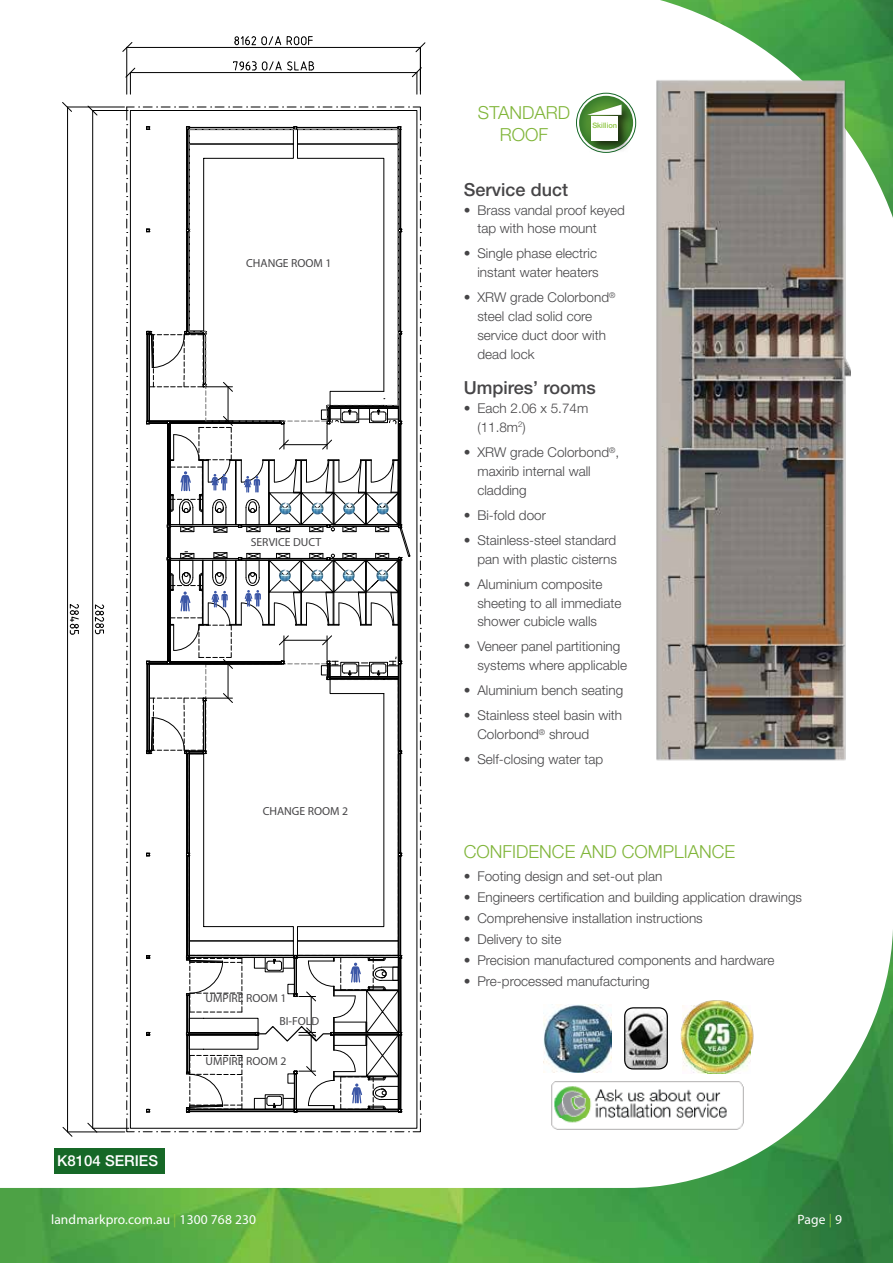
<style>
.page{position:relative;width:893px;height:1263px;background:#fff}
.page>*{position:absolute;margin:0;border:0;box-sizing:border-box;transform-origin:0 0}
.t1{font:300 18px/22px "Helvetica Neue";color:#80b539;text-align:center}
.t2{font:500 18px "Helvetica Neue";color:#464547}
.t3{font:500 15px "Helvetica Neue";color:#fff}
.t4{font:300 13.5px/18.8px "Helvetica Neue";color:#464547}
.t5{font:13.5px "Myriad Pro";letter-spacing:.01em;color:#fff}
.t6{font:11.7px "Myriad Pro";color:#464547}
.t7{font:500 7.5px "Helvetica Neue";color:#8dc63f}
.s1{color:#8dc63f}
</style>
<div class="page">
<img style="left:0;top:929px;width:893px;height:334px">
<img style="left:587px;top:0;width:306px;height:218px">
<hr style="left:130px;top:72px;width:287px;height:1px;background:#000">
<svg style="left:233px;top:61px;width:82px;height:10px"></svg>
<hr style="left:127px;top:47px;width:293px;height:1px;background:#000">
<svg style="left:122px;top:42px;width:10px;height:10px"></svg>
<svg style="left:234px;top:36px;width:79px;height:10px"></svg>
<hr style="left:126px;top:47px;width:1px;height:47px;background:#000">
<hr style="left:420px;top:48px;width:1px;height:43px;background:#000">
<svg style="left:416px;top:42px;width:9px;height:10px"></svg>
<svg style="left:412px;top:67px;width:10px;height:27px"></svg>
<svg style="left:125px;top:68px;width:10px;height:26px"></svg>
<hr style="left:93px;top:1128px;width:36px;height:1px;background:#000">
<svg style="left:87px;top:1123px;width:10px;height:9px"></svg>
<svg style="left:88px;top:106px;width:9px;height:9px"></svg>
<hr style="left:93px;top:110px;width:35px;height:1px;background:#000">
<hr style="left:92px;top:110px;width:1px;height:1018px;background:#000">
<svg style="left:95px;top:604px;width:10px;height:31px"></svg>
<hr style="left:68px;top:107px;width:56px;height:1px;background:#000">
<hr style="left:68px;top:1132px;width:57px;height:1px;background:#000">
<hr style="left:67px;top:107px;width:1px;height:1025px;background:#000">
<svg style="left:62px;top:102px;width:10px;height:10px"></svg>
<svg style="left:63px;top:1127px;width:9px;height:10px"></svg>
<svg style="left:69px;top:604px;width:10px;height:31px"></svg>
<img style="left:543px;top:1004px;width:68px;height:69px">
<img style="left:625px;top:1008px;width:40px;height:61px">
<div style="left:624px;top:1007px;width:44px;height:62px;border:1px solid #000;border-radius:8px"></div>
<img style="left:549px;top:1079px;width:196px;height:52px">
<svg style="left:579px;top:96px;width:54px;height:54px"></svg>
<div style="left:576px;top:93px;width:60px;height:60px;border:1px solid #166827;border-radius:50%"></div>
<div style="left:586px;top:102px;width:48px;height:51px;background:#000;opacity:.75"></div>
<div style="left:591px;top:116px;width:27px;height:24px;background:#fff"></div>
<svg style="left:587px;top:105px;width:35px;height:10px"></svg>
<div style="left:54px;top:1148px;width:111px;height:26px;background:#166827"></div>
<img style="left:665px;top:985px;width:104px;height:104px">
<svg style="left:126px;top:106px;width:295px;height:1026px"></svg>
<img style="left:654px;top:77px;width:196px;height:684px">
<p class="t6" style="left:246px;top:256px;width:87px">CHANGE ROOM 1</p>
<p class="t6" style="left:251px;top:535px;width:72px">SERVICE DUCT</p>
<p class="t6" style="left:263px;top:803px;width:87px">CHANGE ROOM 2</p>
<p class="t3" style="left:57px;top:1152px;width:102px">K8104 SERIES</p>
<p class="t6" style="left:206px;top:991px;width:82px">UMPIRE ROOM 1</p>
<p class="t6" style="left:279px;top:1014px;width:41px">BI-FOLD</p>
<p class="t6" style="left:206px;top:1054px;width:82px">UMPIRE ROOM 2</p>
<h1 class="t1" style="left:478px;top:101px;width:94px">STANDARD<br>ROOF</h1>
<p class="t7" style="left:592px;top:121px;width:26px">Skillion</p>
<h1 class="t2" style="left:464px;top:179px;width:106px">Service duct</h1>
<p class="t4" style="left:477px;top:200px;width:149px;text-indent:-14px">• Brass vandal proof keyed tap with hose mount</p>
<p class="t4" style="left:464px;top:244px;width:136px;text-align:right">• Single phase electric instant water heaters</p>
<p class="t4" style="left:477px;top:288px;width:139px;text-indent:-14px">• XRW grade Colorbond<sup>® </sup>steel clad solid core service duct door with dead lock</p>
<h1 class="t2" style="left:464px;top:377px;width:133px">Umpires’ rooms</h1>
<p class="t4" style="left:477px;top:399px;width:112px;text-indent:-14px">• Each 2.06 x 5.74m (11.8m<sup>2</sup>)</p>
<p class="t4" style="left:477px;top:443px;width:143px;text-indent:-14px">• XRW grade Colorbond<sup>®</sup>, maxirib internal wall cladding</p>
<p class="t4" style="left:464px;top:505px;width:84px">• Bi-fold door</p>
<p class="t4" style="left:464px;top:530px;width:154px;text-align:right">• Stainless-steel standard pan with plastic cisterns</p>
<p class="t4" style="left:477px;top:574px;width:146px;text-indent:-14px">• Aluminium composite sheeting to all immediate shower cubicle walls</p>
<p class="t4" style="left:477px;top:637px;width:151px;text-indent:-14px">• Veneer panel partitioning systems where applicable</p>
<p class="t4" style="left:464px;top:681px;width:161px">• Aluminium bench seating</p>
<p class="t4" style="left:477px;top:706px;width:146px;text-indent:-14px">• Stainless steel basin with<br>Colorbond<sup>®</sup> shroud</p>
<p class="t4" style="left:464px;top:750px;width:141px">• Self-closing water tap</p>
<h1 class="t1" style="left:464px;top:840px;width:273px">CONFIDENCE AND COMPLIANCE</h1>
<p class="t4" style="left:464px;top:867px;width:200px">• Footing design and set-out plan</p>
<p class="t4" style="left:464px;top:887px;width:340px">• Engineers certification and building application drawings</p>
<p class="t4" style="left:464px;top:908px;width:240px">• Comprehensive installation instructions</p>
<p class="t4" style="left:464px;top:929px;width:99px">• Delivery to site</p>
<p class="t4" style="left:464px;top:950px;width:312px">• Precision manufactured components and hardware</p>
<p class="t4" style="left:464px;top:971px;width:187px">• Pre-processed manufacturing</p>
<p class="t5" style="left:51px;top:1211px;width:207px">landmarkpro.com.au <span class="s1">|</span> 1300 768 230</p>
<p class="t5" style="left:797px;top:1211px;width:46px">Page <span class="s1">|</span> 9</p>
</div>
